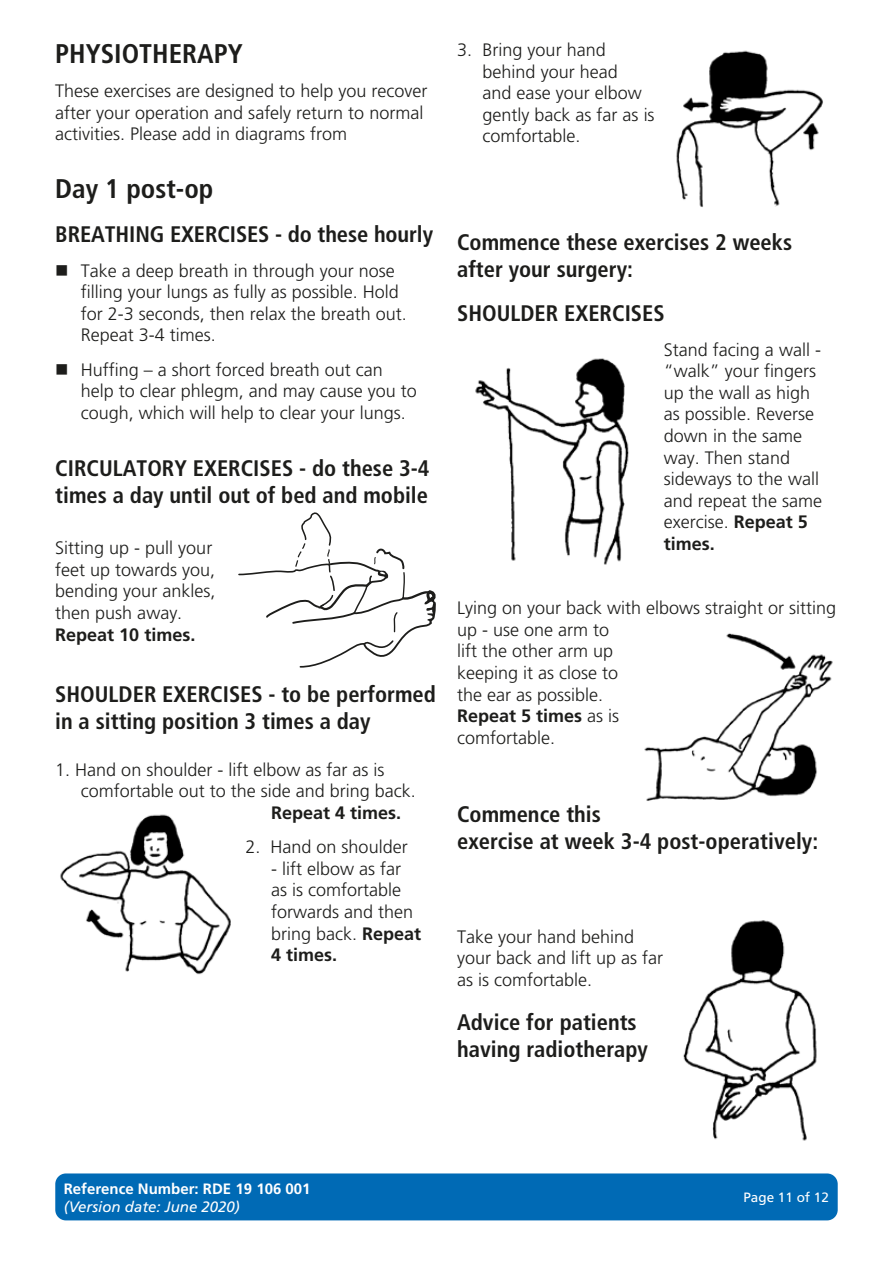
<style>
.page{position:relative;width:893px;height:1263px;background:#fff}
.page>*{position:absolute;margin:0;border:0;box-sizing:border-box;transform-origin:0 0}
.t1{font:700 condensed 27px "Frutiger 67";color:#1d1d1b}
.t2{font:700 condensed 22.5px/27px "Frutiger 67";color:#1d1d1b}
.t3{font:300 18px/21.6px "Frutiger 45";color:#1d1d1b}
.t4{font:700 18px "Frutiger 65";color:#1d1d1b}
.t5{font:700 15px "Frutiger 65";color:#fff}
.t6{font:italic 15px "Frutiger 56";color:#fff}
.t7{font:13.5px "Frutiger 55 Roman";color:#fff}
.s1{font-family:"Frutiger 65";font-weight:700}
.s2{font-family:"Frutiger 45";font-weight:300}
</style>
<div class="page">
<div style="left:55px;top:1173px;width:783px;height:47px;background:#006ab5;border-radius:11px"></div>
<svg style="left:238px;top:512px;width:198px;height:156px"></svg>
<img style="left:60px;top:814px;width:171px;height:161px">
<img style="left:676px;top:50px;width:147px;height:157px">
<img style="left:475px;top:358px;width:154px;height:207px">
<img style="left:644px;top:633px;width:189px;height:168px">
<img style="left:683px;top:920px;width:134px;height:221px">
<h1 class="t1" style="left:55px;top:37px;width:189px">PHYSIOTHERAPY</h1>
<p class="t3" style="left:55px;top:80px;width:374px">These exercises are designed to help you recover after your operation and safely return to normal activities. Please add in diagrams from</p>
<h1 class="t1" style="left:55px;top:173px;width:160px">Day 1 post-op</h1>
<p class="t2" style="left:55px;top:221px;width:379px">BREATHING EXERCISES - do these hourly</p>
<p class="t3" style="left:81px;top:260px;width:328px">Take a deep breath in through your nose filling your lungs as fully as possible. Hold for 2-3 seconds, then relax the breath out.<br>Repeat 3-4 times.</p>
<p class="t3" style="left:81px;top:359px;width:338px">Huffing – a short forced breath out can help to clear phlegm, and may cause you to cough, which will help to clear your lungs.</p>
<p class="t2" style="left:55px;top:454px;width:376px">CIRCULATORY EXERCISES - do these 3-4 times a day until out of bed and mobile</p>
<p class="t3" style="left:55px;top:537px;width:162px">Sitting up - pull your feet up towards you, bending your ankles, then push away.</p>
<p class="t4" style="left:55px;top:624px;width:142px">Repeat 10 times.</p>
<p class="t2" style="left:55px;top:680px;width:382px">SHOULDER EXERCISES - to be performed in a sitting position 3 times a day</p>
<p class="t3" style="left:81px;top:759px;width:337px;text-indent:-26px">1. Hand on shoulder - lift elbow as far as is comfortable out to the side and bring back.</p>
<p class="t4" style="left:271px;top:802px;width:132px">Repeat 4 times.</p>
<p class="t3" style="left:246px;top:836px;width:164px">2. Hand on shoulder</p>
<p class="t3" style="left:271px;top:858px;width:152px">- lift elbow as far as is comfortable forwards and then bring back. <span class="s1">Repeat</span></p>
<p class="t4" style="left:271px;top:944px;width:68px">4 times.</p>
<p class="t3" style="left:483px;top:39px;width:174px;text-indent:-26px">3. Bring your hand behind your head<br>and ease your elbow gently back as far as is comfortable.</p>
<p class="t2" style="left:457px;top:229px;width:337px">Commence these exercises 2 weeks after your surgery:</p>
<p class="t2" style="left:457px;top:300px;width:209px">SHOULDER EXERCISES</p>
<p class="t3" style="left:664px;top:339px;width:160px">Stand facing a wall - “walk” your fingers up the wall as high as possible. Reverse down in the same way. Then stand sideways to the wall and repeat the same exercise. <span class="s1">Repeat 5</span></p>
<p class="t4" style="left:664px;top:533px;width:53px">times.</p>
<p class="t3" style="left:457px;top:597px;width:381px">Lying on your back with elbows straight or sitting up - use one arm to<br>lift the other arm up<br>keeping it as close to<br>the ear as possible.</p>
<p class="t4" style="left:457px;top:705px;width:164px">Repeat 5 times <span class="s2">as is</span></p>
<p class="t3" style="left:457px;top:727px;width:99px">comfortable.</p>
<p class="t2" style="left:457px;top:800px;width:363px">Commence this<br>exercise at week 3-4 post-operatively:</p>
<p class="t3" style="left:457px;top:926px;width:208px">Take your hand behind your back and lift up as far as is comfortable.</p>
<p class="t2" style="left:457px;top:1009px;width:192px">Advice for patients having radiotherapy</p>
<p class="t5" style="left:64px;top:1180px;width:248px">Reference Number: RDE 19 106 001</p>
<p class="t6" style="left:64px;top:1198px;width:178px">(Version date: June 2020)</p>
<p class="t7" style="left:743px;top:1189px;width:87px">Page 11 of 12</p>
</div>
